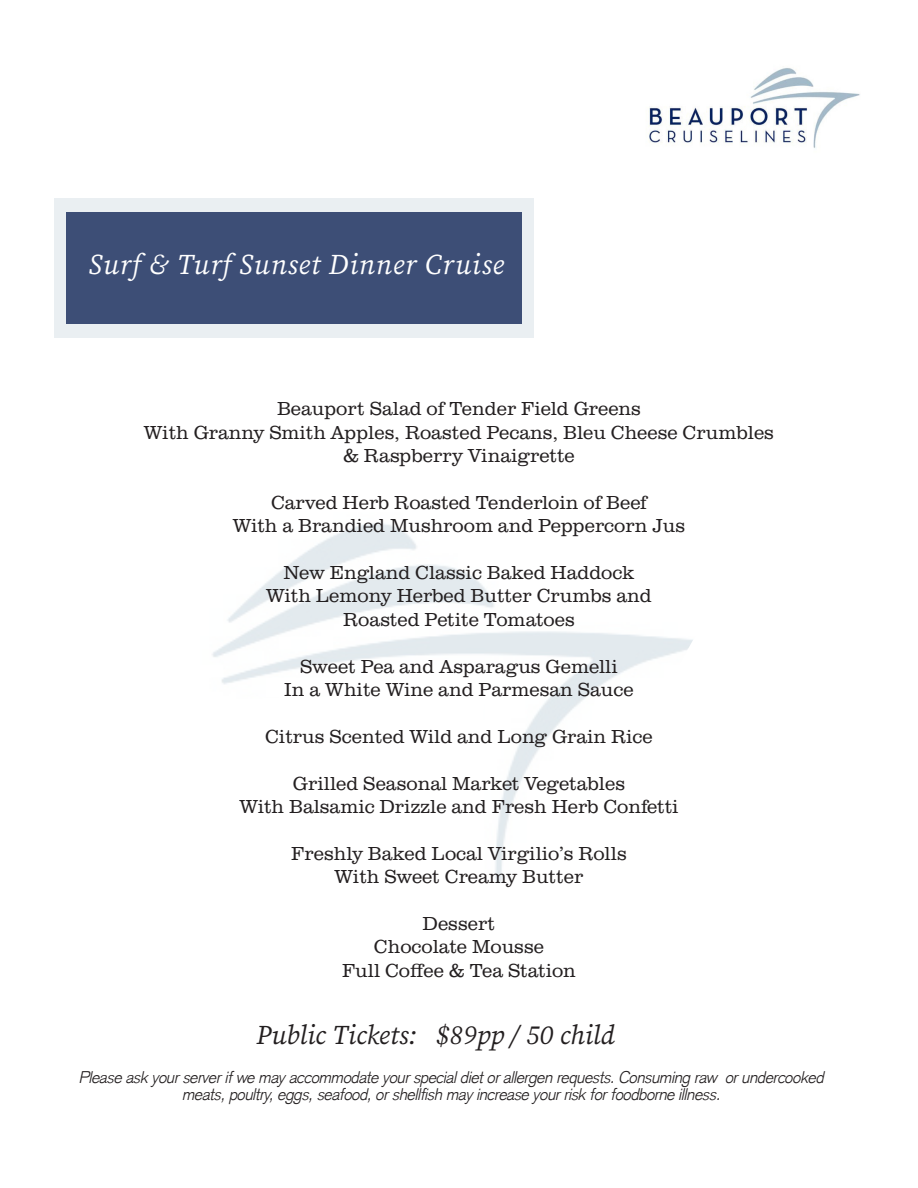
<style>
.page{position:relative;width:918px;height:1188px;background:#fff}
.page>*{position:absolute;margin:0;border:0;box-sizing:border-box;transform-origin:0 0}
.t1{font:italic 28.5px "Source Serif Variable";letter-spacing:.03em;color:#fff}
.t2{font:italic 27px "Source Serif Variable";color:#231f20}
.t3{font:300 19.5px/23.4px "Clarendon URW";color:#231f20;text-align:center}
.Description_New{font:italic 300 16.5px/16.5px "Akzidenz Grotesk";letter-spacing:-.025em;color:#231f20;text-align:center}
</style>
<div class="page">
<div style="left:54px;top:198px;width:480px;height:139px;background:#eaeff2"></div>
<img style="left:648px;top:68px;width:212px;height:80px">
<div style="left:66px;top:212px;width:456px;height:112px;background:#3d4e76"></div>
<img style="left:212px;top:523px;width:481px;height:360px">
<p class="t1" style="left:88px;top:246px;width:417px">Surf &amp; Turf Sunset Dinner Cruise</p>
<p class="t3" style="left:277px;top:396px;width:365px">Beauport Salad of Tender Field Greens</p>
<p class="t3" style="left:144px;top:420px;width:632px">With Granny Smith Apples, Roasted Pecans, Bleu Cheese Crumbles &amp; Raspberry Vinaigrette</p>
<p class="t3" style="left:271px;top:490px;width:377px">Carved Herb Roasted Tenderloin of Beef</p>
<p class="t3" style="left:233px;top:513px;width:454px">With a Brandied Mushroom and Peppercorn Jus</p>
<p class="t3" style="left:283px;top:560px;width:353px">New England Classic Baked Haddock</p>
<p class="t3" style="left:266px;top:583px;width:387px">With Lemony Herbed Butter Crumbs and</p>
<p class="t3" style="left:343px;top:607px;width:233px">Roasted Petite Tomatoes</p>
<p class="t3" style="left:300px;top:654px;width:319px">Sweet Pea and Asparagus Gemelli</p>
<p class="t3" style="left:284px;top:677px;width:351px">In a White Wine and Parmesan Sauce</p>
<p class="t3" style="left:265px;top:724px;width:389px">Citrus Scented Wild and Long Grain Rice</p>
<p class="t3" style="left:293px;top:771px;width:334px">Grilled Seasonal Market Vegetables</p>
<p class="t3" style="left:239px;top:794px;width:441px">With Balsamic Drizzle and Fresh Herb Confetti</p>
<p class="t3" style="left:291px;top:841px;width:337px">Freshly Baked Local Virgilio’s Rolls</p>
<p class="t3" style="left:335px;top:864px;width:250px">With Sweet Creamy Butter</p>
<p class="t3" style="left:423px;top:911px;width:74px">Dessert</p>
<p class="t3" style="left:374px;top:934px;width:172px">Chocolate Mousse</p>
<p class="t3" style="left:342px;top:958px;width:235px">Full Coffee &amp; Tea Station</p>
<p class="t2" style="left:256px;top:1017px;width:360px">Public Tickets: $89pp / 50 child</p>
<p class="Description_New" style="left:78px;top:1070px;width:747px">Please ask your server if we may accommodate your special diet or allergen requests. Consuming raw or undercooked meats, poultry, eggs, seafood, or shellfish may increase your risk for foodborne illness.</p>
</div>
